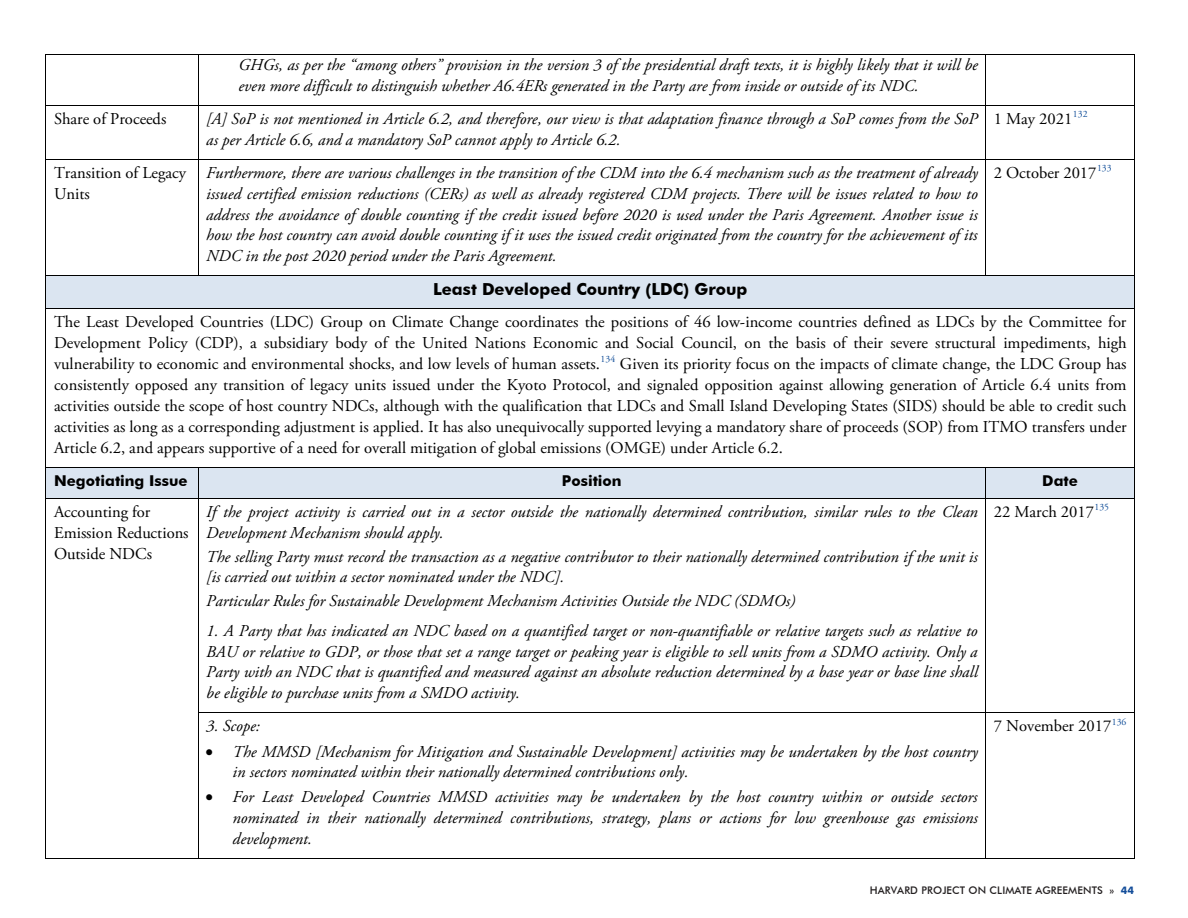
<style>
.page{position:relative;width:1188px;height:918px;background:#fff}
.page>*{position:absolute;margin:0;border:0;box-sizing:border-box;transform-origin:0 0}
.t1{font:italic 16.5px/20.7px "Adobe Garamond Pro";color:#000}
.t2{font:16.5px/21px "Adobe Garamond Pro";color:#000}
.t3{font:700 15px "Futura BT";color:#000}
.t4{font:500 10.5px "Futura BT";letter-spacing:.01em;color:#231f20}
.s1{font-family:"Futura BT";font-weight:700}
.s2{font-weight:700;color:#124c99}
</style>
<div class="page">
<hr style="left:46px;top:54px;width:152px;height:1px;background:#000">
<hr style="left:199px;top:54px;width:786px;height:1px;background:#000">
<hr style="left:986px;top:54px;width:148px;height:1px;background:#000">
<hr style="left:46px;top:55px;width:1px;height:50px;background:#000">
<hr style="left:198px;top:55px;width:1px;height:50px;background:#000">
<hr style="left:985px;top:55px;width:1px;height:50px;background:#000">
<hr style="left:1134px;top:55px;width:1px;height:50px;background:#000">
<hr style="left:46px;top:105px;width:152px;height:1px;background:#000">
<hr style="left:199px;top:105px;width:786px;height:1px;background:#000">
<hr style="left:986px;top:105px;width:148px;height:1px;background:#000">
<hr style="left:46px;top:106px;width:1px;height:53px;background:#000">
<hr style="left:198px;top:106px;width:1px;height:53px;background:#000">
<hr style="left:985px;top:106px;width:1px;height:53px;background:#000">
<hr style="left:1134px;top:106px;width:1px;height:53px;background:#000">
<hr style="left:46px;top:159px;width:152px;height:1px;background:#000">
<hr style="left:199px;top:159px;width:786px;height:1px;background:#000">
<hr style="left:986px;top:159px;width:148px;height:1px;background:#000">
<hr style="left:46px;top:160px;width:1px;height:116px;background:#000">
<hr style="left:198px;top:160px;width:1px;height:116px;background:#000">
<hr style="left:985px;top:160px;width:1px;height:116px;background:#000">
<hr style="left:1134px;top:160px;width:1px;height:116px;background:#000">
<div style="left:46px;top:276px;width:8px;height:32px;background:#dbe5f1"></div>
<div style="left:1126px;top:276px;width:8px;height:32px;background:#dbe5f1"></div>
<div style="left:54px;top:276px;width:1072px;height:32px;background:#dbe5f1"></div>
<hr style="left:46px;top:276px;width:152px;height:1px;background:#000">
<hr style="left:199px;top:276px;width:786px;height:1px;background:#000">
<hr style="left:986px;top:276px;width:148px;height:1px;background:#000">
<hr style="left:46px;top:276px;width:1px;height:32px;background:#000">
<hr style="left:1134px;top:276px;width:1px;height:32px;background:#000">
<hr style="left:46px;top:308px;width:1088px;height:1px;background:#000">
<hr style="left:46px;top:309px;width:1px;height:159px;background:#000">
<hr style="left:1134px;top:309px;width:1px;height:159px;background:#000">
<div style="left:46px;top:469px;width:8px;height:29px;background:#dbe5f1"></div>
<div style="left:190px;top:469px;width:8px;height:29px;background:#dbe5f1"></div>
<div style="left:54px;top:469px;width:136px;height:29px;background:#dbe5f1"></div>
<div style="left:199px;top:469px;width:7px;height:29px;background:#dbe5f1"></div>
<div style="left:978px;top:469px;width:7px;height:29px;background:#dbe5f1"></div>
<div style="left:206px;top:469px;width:772px;height:29px;background:#dbe5f1"></div>
<div style="left:986px;top:469px;width:8px;height:29px;background:#dbe5f1"></div>
<div style="left:1126px;top:469px;width:8px;height:29px;background:#dbe5f1"></div>
<div style="left:994px;top:469px;width:132px;height:29px;background:#dbe5f1"></div>
<hr style="left:46px;top:468px;width:152px;height:1px;background:#000">
<hr style="left:199px;top:468px;width:786px;height:1px;background:#000">
<hr style="left:986px;top:468px;width:148px;height:1px;background:#000">
<hr style="left:46px;top:468px;width:1px;height:30px;background:#000">
<hr style="left:198px;top:468px;width:1px;height:30px;background:#000">
<hr style="left:985px;top:468px;width:1px;height:30px;background:#000">
<hr style="left:1134px;top:468px;width:1px;height:30px;background:#000">
<hr style="left:46px;top:498px;width:152px;height:1px;background:#000">
<hr style="left:199px;top:498px;width:786px;height:1px;background:#000">
<hr style="left:986px;top:498px;width:148px;height:1px;background:#000">
<hr style="left:46px;top:499px;width:1px;height:214px;background:#000">
<hr style="left:198px;top:499px;width:1px;height:214px;background:#000">
<hr style="left:985px;top:499px;width:1px;height:214px;background:#000">
<hr style="left:1134px;top:499px;width:1px;height:214px;background:#000">
<hr style="left:199px;top:713px;width:786px;height:1px;background:#000">
<hr style="left:986px;top:713px;width:148px;height:1px;background:#000">
<hr style="left:46px;top:713px;width:1px;height:146px;background:#000">
<hr style="left:46px;top:859px;width:152px;height:1px;background:#000">
<hr style="left:198px;top:713px;width:1px;height:146px;background:#000">
<hr style="left:199px;top:859px;width:786px;height:1px;background:#000">
<hr style="left:985px;top:713px;width:1px;height:146px;background:#000">
<hr style="left:986px;top:859px;width:148px;height:1px;background:#000">
<hr style="left:1134px;top:713px;width:1px;height:146px;background:#000">
<p class="t1" style="left:238px;top:55px;width:741px">GHGs, as per the “among others” provision in the version 3 of the presidential draft texts, it is highly likely that it will be even more difficult to distinguish whether A6.4ERs generated in the Party are from inside or outside of its NDC.</p>
<p class="t2" style="left:54px;top:109px;width:114px">Share of Proceeds</p>
<p class="t1" style="left:206px;top:109px;width:773px">[A] SoP is not mentioned in Article 6.2, and therefore, our view is that adaptation finance through a SoP comes from the SoP as per Article 6.6, and a mandatory SoP cannot apply to Article 6.2.</p>
<p class="t2" style="left:994px;top:109px;width:95px">1 May 2021<sup>132</sup></p>
<p class="t2" style="left:54px;top:163px;width:133px">Transition of Legacy<br>Units</p>
<p class="t1" style="left:206px;top:163px;width:773px;text-align:justify">Furthermore, there are various challenges in the transition of the CDM into the 6.4 mechanism such as the treatment of already issued certified emission reductions (CERs) as well as already registered CDM projects. There will be issues related to how to address the avoidance of double counting if the credit issued before 2020 is used under the Paris Agreement. Another issue is how the host country can avoid double counting if it uses the issued credit originated from the country for the achievement of its NDC in the post 2020 period under the Paris Agreement.</p>
<p class="t2" style="left:994px;top:163px;width:119px">2 October 2017<sup>133</sup></p>
<p class="t2" style="left:54px;top:274px;width:1074px;line-height:31.8px;text-align:center"><span class="s1">Least Developed Country (LDC) Group<br></span>The Least Developed Countries (LDC) Group on Climate Change coordinates the positions of 46 low-income countries defined as LDCs by the Committee for</p>
<p class="t2" style="left:54px;top:333px;width:1074px;text-align:justify">Development Policy (CDP), a subsidiary body of the United Nations Economic and Social Council, on the basis of their severe structural impediments, high vulnerability to economic and environmental shocks, and low levels of human assets.<sup>134</sup> Given its priority focus on the impacts of climate change, the LDC Group has consistently opposed any transition of legacy units issued under the Kyoto Protocol, and signaled opposition against allowing generation of Article 6.4 units from activities outside the scope of host country NDCs, although with the qualification that LDCs and Small Island Developing States (SIDS) should be able to credit such activities as long as a corresponding adjustment is applied. It has also unequivocally supported levying a mandatory share of proceeds (SOP) from ITMO transfers under Article 6.2, and appears supportive of a need for overall mitigation of global emissions (OMGE) under Article 6.2.</p>
<p class="t3" style="left:54px;top:471px;width:135px">Negotiating Issue</p>
<p class="t3" style="left:562px;top:471px;width:61px">Position</p>
<p class="t3" style="left:1042px;top:471px;width:37px">Date</p>
<p class="t2" style="left:54px;top:502px;width:136px">Accounting for<br>Emission Reductions<br>Outside NDCs</p>
<p class="t1" style="left:206px;top:502px;width:773px">If the project activity is carried out in a sector outside the nationally determined contribution, similar rules to the Clean<br>Development Mechanism should apply.</p>
<p class="t2" style="left:994px;top:502px;width:117px">22 March 2017<sup>135</sup></p>
<p class="t1" style="left:206px;top:546px;width:773px">The selling Party must record the transaction as a negative contributor to their nationally determined contribution if the unit is [is carried out within a sector nominated under the NDC].</p>
<p class="t1" style="left:206px;top:591px;width:591px">Particular Rules for Sustainable Development Mechanism Activities Outside the NDC (SDMOs)</p>
<p class="t1" style="left:206px;top:621px;width:773px;text-align:justify">1. A Party that has indicated an NDC based on a quantified target or non-quantifiable or relative targets such as relative to BAU or relative to GDP, or those that set a range target or peaking year is eligible to sell units from a SDMO activity. Only a Party with an NDC that is quantified and measured against an absolute reduction determined by a base year or base line shall be eligible to purchase units from a SMDO activity.</p>
<p class="t1" style="left:206px;top:716px;width:55px">3. Scope:</p>
<p class="t1" style="left:233px;top:741px;width:747px;text-indent:-27px">• The MMSD [Mechanism for Mitigation and Sustainable Development] activities may be undertaken by the host country in sectors nominated within their nationally determined contributions only.</p>
<p class="t1" style="left:233px;top:787px;width:747px;text-align:justify;text-indent:-27px">• For Least Developed Countries MMSD activities may be undertaken by the host country within or outside sectors nominated in their nationally determined contributions, strategy, plans or actions for low greenhouse gas emissions development.</p>
<p class="t2" style="left:994px;top:716px;width:134px">7 November 2017<sup>136</sup></p>
<p class="t4" style="left:870px;top:884px;width:266px">HARVARD PROJECT ON CLIMATE AGREEMENTS » <span class="s2">44</span></p>
</div>
